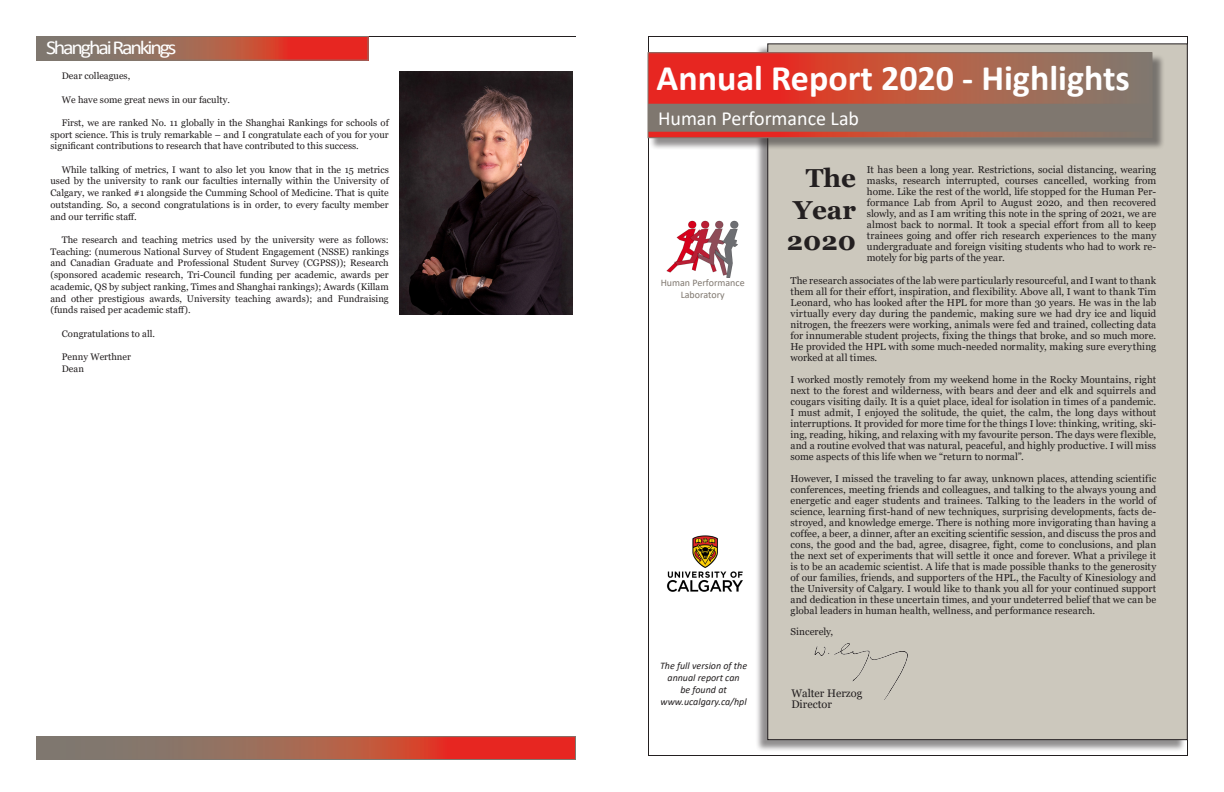
<style>
.page{position:relative;width:1224px;height:792px;background:#fff}
.page>*{position:absolute;margin:0;border:0;box-sizing:border-box;transform-origin:0 0}
.t1{font:700 36px "Calibri";color:#fff}
.t2{font:700 26px/31.2px "Georgia";color:#231f20;text-align:justify}
.t3{font:20px "Calibri";color:#fff}
.t4{font:19.8px "Calibri";letter-spacing:-.1em;color:#fff;scale:1.11 1}
.t5{font:11px "Georgia";color:#231f20}
.t6{font:10px/11px "Georgia";letter-spacing:.005em;color:#231f20;text-align:justify}
.t7{font:italic 10px "Calibri";color:#231f20}
.t8{font:10px "Calibri";color:#7f776f}
.t9{font:9.5px/11.7px "Georgia";color:#231f20;text-align:justify}
</style>
<div class="page">
<div style="left:755px;top:45px;width:431px;height:708px;background:#231f20;opacity:.5"></div>
<div style="left:768px;top:44px;width:419px;height:696px;background:#ccc8bd"></div>
<img style="left:667px;top:535px;width:76px;height:57px">
<div style="left:649px;top:54px;width:516px;height:97px;background:#231f20;opacity:.5"></div>
<svg style="left:650px;top:54px;width:500px;height:82px;background:#bf503f"></svg>
<div style="left:648px;top:52px;width:504px;height:86px;border:1px solid #7f776f"></div>
<div style="left:648px;top:104px;width:504px;height:27px;background:#7f776f"></div>
<div style="left:648px;top:104px;width:504px;height:28px;border:1px solid #7f776f"></div>
<img style="left:814px;top:643px;width:94px;height:57px">
<svg style="left:38px;top:738px;width:536px;height:20px;background:#b1584a"></svg>
<div style="left:36px;top:736px;width:540px;height:24px;border:1px solid #7f776f"></div>
<hr style="left:36px;top:36px;width:540px;height:1px;background:#231f20">
<svg style="left:38px;top:38px;width:329px;height:21px;background:#b15849"></svg>
<div style="left:36px;top:36px;width:333px;height:25px;border:1px solid #7f776f"></div>
<img style="left:666px;top:220px;width:73px;height:58px">
<img style="left:399px;top:72px;width:174px;height:243px">
<p class="t4" style="left:46px;top:33px;width:119px">ShanghaiRankings</p>
<p class="t9" style="left:62px;top:70px;width:70px">Dear colleagues,</p>
<p class="t9" style="left:62px;top:94px;width:170px">We have some great news in our faculty.</p>
<p class="t9" style="left:51px;top:117px;width:340px;text-indent:11px">First, we are ranked No. 11 globally in the Shanghai Rankings for schools of sport science. This is truly remarkable – and I congratulate each of you for your significant contributions to research that have contributed to this success.</p>
<p class="t9" style="left:51px;top:164px;width:340px;text-indent:11px">While talking of metrics, I want to also let you know that in the 15 metrics used by the university to rank our faculties internally within the University of Calgary, we ranked #1 alongside the Cumming School of Medicine. That is quite outstanding. So, a second congratulations is in order, to every faculty member and our terrific staff.</p>
<p class="t9" style="left:51px;top:234px;width:340px;text-indent:11px">The research and teaching metrics used by the university were as follows:<br>Teaching: (numerous National Survey of Student Engagement (NSSE) rankings and Canadian Graduate and Professional Student Survey (CGPSS)); Research (sponsored academic research, Tri-Council funding per academic, awards per academic, QS by subject ranking, Times and Shanghai rankings); Awards (Killam and other prestigious awards, University teaching awards); and Fundraising (funds raised per academic staff).</p>
<p class="t9" style="left:62px;top:328px;width:95px">Congratulations to all.</p>
<p class="t9" style="left:62px;top:351px;width:71px">Penny Werthner</p>
<p class="t9" style="left:62px;top:363px;width:24px">Dean</p>
<p class="t1" style="left:657px;top:53px;width:475px">Annual Report 2020 - Highlights</p>
<p class="t3" style="left:658px;top:104px;width:203px">Human Performance Lab</p>
<p class="t8" style="left:661px;top:276px;width:86px">Human Performance</p>
<p class="t8" style="left:681px;top:288px;width:46px">Laboratory</p>
<p class="t7" style="left:660px;top:659px;width:89px">The full version of the</p>
<p class="t7" style="left:668px;top:671px;width:74px">annual report can</p>
<p class="t7" style="left:680px;top:683px;width:48px">be found at</p>
<p class="t7" style="left:661px;top:695px;width:88px">www.ucalgary.ca/hpl</p>
<p class="t6" style="left:867px;top:164px;width:291px">It has been a long year. Restrictions, social distancing, wearing masks, research interrupted, courses cancelled, working from home. Like the rest of the world, life stopped for the Human Per&shy;formance Lab from April to August 2020, and then recovered slowly, and as I am writing this note in the spring of 2021, we are almost back to normal. It took a special effort from all to keep trainees going and offer rich research experiences to the many undergraduate and foreign visiting students who had to work re&shy;motely for big parts of the year.</p>
<p class="t6" style="left:791px;top:275px;width:367px">The research associates of the lab were particularly resourceful, and I want to thank them all for their effort, inspiration, and flexibility. Above all, I want to thank Tim Leonard, who has looked after the HPL for more than 30 years. He was in the lab virtually every day during the pandemic, making sure we had dry ice and liquid nitrogen, the freezers were working, animals were fed and trained, collecting data for innumerable student projects, fixing the things that broke, and so much more.<br>He provided the HPL with some much-needed normality, making sure everything worked at all times.</p>
<p class="t6" style="left:791px;top:374px;width:367px">I worked mostly remotely from my weekend home in the Rocky Mountains, right next to the forest and wilderness, with bears and deer and elk and squirrels and cougars visiting daily. It is a quiet place, ideal for isolation in times of a pandemic.<br>I must admit, I enjoyed the solitude, the quiet, the calm, the long days without interruptions. It provided for more time for the things I love: thinking, writing, ski&shy;ing, reading, hiking, and relaxing with my favourite person. The days were flexible, and a routine evolved that was natural, peaceful, and highly productive. I will miss some aspects of this life when we “return to normal”.</p>
<p class="t6" style="left:791px;top:473px;width:367px">However, I missed the traveling to far away, unknown places, attending scientific conferences, meeting friends and colleagues, and talking to the always young and energetic and eager students and trainees. Talking to the leaders in the world of science, learning first-hand of new techniques, surprising developments, facts de&shy;stroyed, and knowledge emerge. There is nothing more invigorating than having a coffee, a beer, a dinner, after an exciting scientific session, and discuss the pros and cons, the good and the bad, agree, disagree, fight, come to conclusions, and plan the next set of experiments that will settle it once and forever. What a privilege it is to be an academic scientist. A life that is made possible thanks to the generosity of our families, friends, and supporters of the HPL, the Faculty of Kinesiology and the University of Calgary. I would like to thank you all for your continued support and dedication in these uncertain times, and your undeterred belief that we can be global leaders in human health, wellness, and performance research.</p>
<p class="t6" style="left:791px;top:627px;width:44px">Sincerely,</p>
<p class="t2" style="left:787px;top:163px;width:71px;text-indent:19px">The Year 2020</p>
<p class="t5" style="left:791px;top:686px;width:72px">Walter Herzog</p>
<p class="t5" style="left:791px;top:697px;width:42px">Director</p>
</div>
